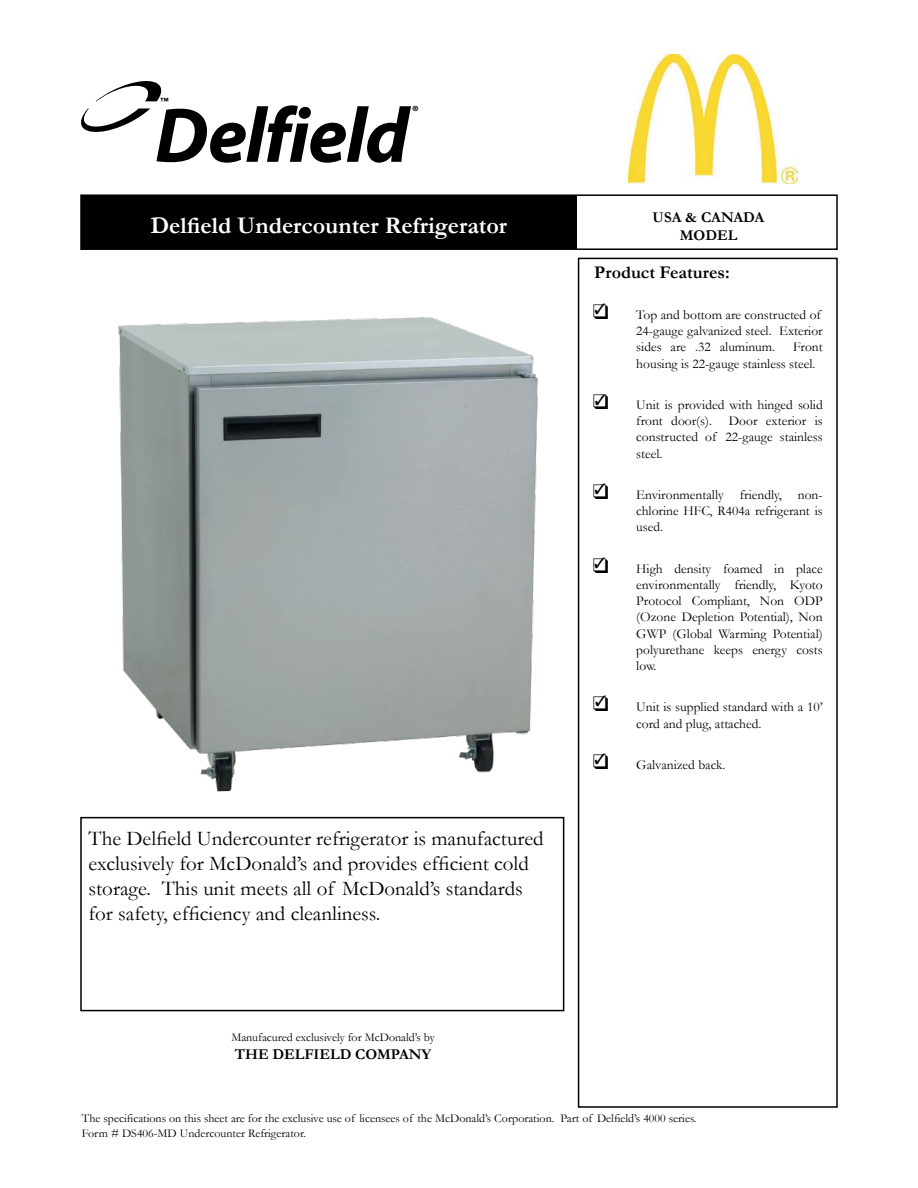
<style>
.page{position:relative;width:918px;height:1188px;background:#fff}
.page>*{position:absolute;margin:0;border:0;box-sizing:border-box;transform-origin:0 0}
.t1{font:italic 700 78.3px "Myriad Pro";letter-spacing:-.02em;color:#000}
.t2{font:700 24px "Garamond";color:#fff}
.t3{font:21px/25.2px "Garamond";color:#000}
.t4{font:700 18px "Garamond";color:#000}
.t5{font:700 15px/18px "Garamond";color:#000;text-align:center}
.t6{font:13.5px/16.2px "Garamond";color:#000}
.t7{font:12px/14.4px "Garamond";color:#000}
.t8{font:700 8.55px "Helvetica";color:#000}
.t9{font:700 7.2px "Helvetica";color:#000}
</style>
<div class="page">
<svg style="left:96px;top:81px;width:66px;height:20px"></svg>
<svg style="left:81px;top:108px;width:69px;height:24px"></svg>
<img style="left:628px;top:54px;width:170px;height:129px">
<div style="left:80px;top:194px;width:758px;height:56px;border:2px solid #000"></div>
<div style="left:81px;top:195px;width:496px;height:54px;background:#000"></div>
<div style="left:578px;top:258px;width:260px;height:850px;border:2px solid #000"></div>
<div style="left:80px;top:817px;width:484px;height:194px;border:2px solid #000"></div>
<img style="left:118px;top:317px;width:421px;height:475px">
<p class="t8" style="left:160px;top:96px;width:10px">™</p>
<h1 class="t1" style="left:155px;top:85px;width:256px">Delfield</h1>
<p class="t9" style="left:413px;top:104px;width:7px">®</p>
<h2 class="t2" style="left:151px;top:211px;width:358px">Delfield Undercounter Refrigerator</h2>
<p class="t5" style="left:653px;top:209px;width:113px">USA &amp; CANADA<br>MODEL</p>
<h3 class="t4" style="left:594px;top:261px;width:137px">Product Features:</h3>
<p class="t6" style="left:636px;top:307px;width:188px;text-indent:-44px">❑ Top and bottom are constructed of<br>24-gauge galvanized steel. Exterior sides are .32 aluminum.</p>
<p class="t6" style="left:636px;top:339px;width:188px;text-indent:157px">Front housing is 22-gauge stainless steel.</p>
<p class="t6" style="left:636px;top:397px;width:188px;text-align:justify;text-indent:-44px">❑ Unit is provided with hinged solid front door(s). Door exterior is constructed of 22-gauge stainless steel.</p>
<p class="t6" style="left:636px;top:487px;width:188px;text-align:justify;text-indent:-44px">❑ Environmentally friendly, non&shy;chlorine HFC, R404a refrigerant is used.</p>
<p class="t6" style="left:636px;top:560px;width:188px;text-align:justify;text-indent:-44px">❑ High density foamed in place environmentally friendly, Kyoto Protocol Compliant, Non ODP (Ozone Depletion Potential), Non GWP (Global Warming Potential) polyurethane keeps energy costs low.</p>
<p class="t6" style="left:636px;top:699px;width:188px;text-indent:-44px">❑ Unit is supplied standard with a 10’ cord and plug, attached.</p>
<p class="t6" style="left:593px;top:757px;width:134px">❑ Galvanized back.</p>
<h3 class="t3" style="left:88px;top:825px;width:457px">The Delfield Undercounter refrigerator is manufactured exclusively for McDonald’s and provides efficient cold storage. This unit meets all of McDonald’s standards for safety, efficiency and cleanliness.</h3>
<p class="t7" style="left:231px;top:1030px;width:205px">Manufacured exclusively for McDonald’s by</p>
<p class="t5" style="left:235px;top:1045px;width:168px">The Delfield Compan</p>
<p class="t5" style="left:422px;top:1045px;width:11px">y</p>
<p class="t7" style="left:82px;top:1111px;width:616px">The specifications on this sheet are for the exclusive use of licensees of the McDonald’s Corporation. Part of Delfield’s 4000 series.<br>Form # DS406-MD Undercounter Refrigerator.</p>
</div>
